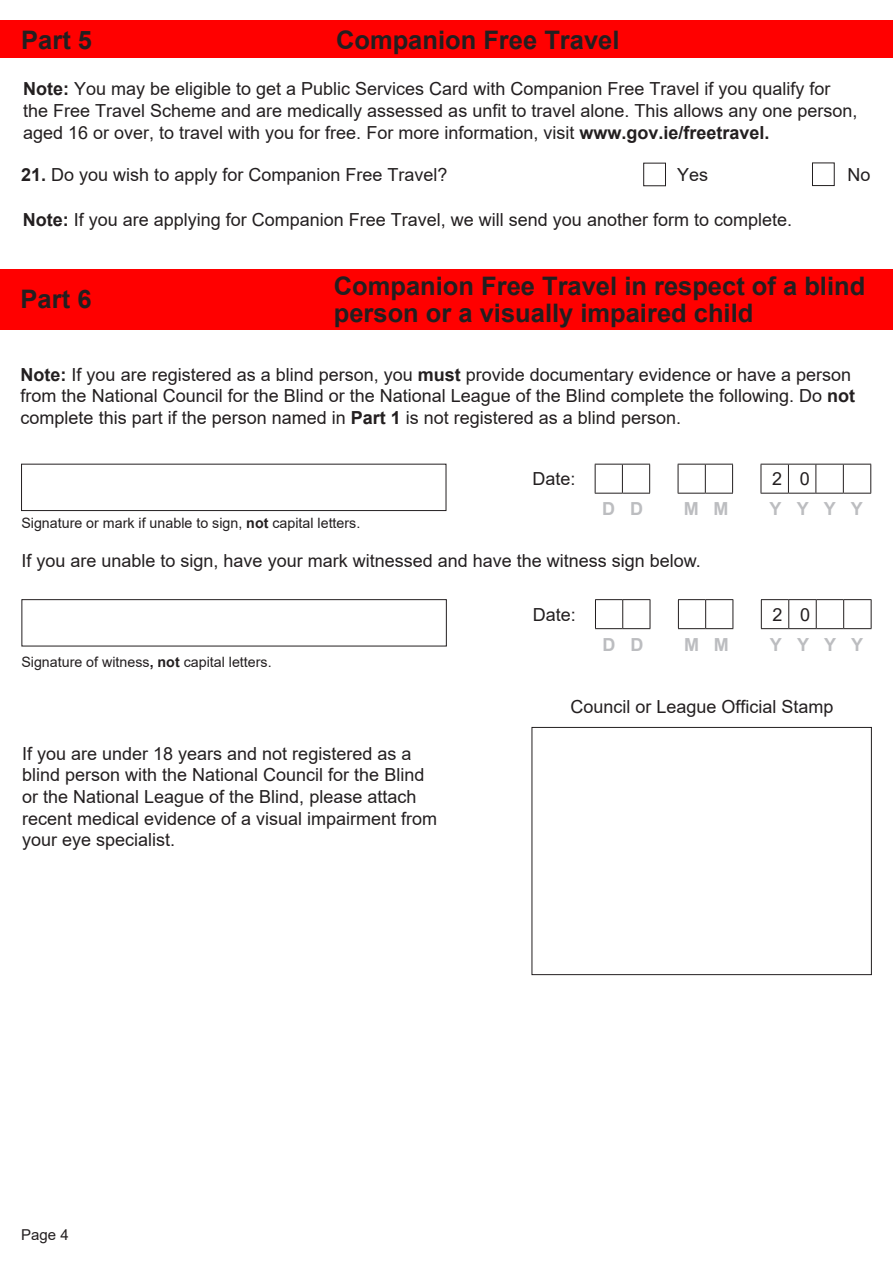
<style>
.page{position:relative;width:893px;height:1263px;background:#fff}
.page>*{position:absolute;margin:0;border:0;box-sizing:border-box;transform-origin:0 0}
.t1{font:700 25.5px/27px "Arial";color:#231f20}
.t2{font:18px/21.6px "Arial";color:#231f20}
.t3{font:700 18px "Arial";color:#bcbdc0}
.t4{font:15px "Arial";color:#231f20}
.t5{font:14.25px "Arial";color:#231f20}
.s1{font-weight:700}
</style>
<div class="page">
<div style="left:0;top:20px;width:319px;height:38px;background:#f00"></div>
<div style="left:319px;top:20px;width:574px;height:38px;background:#f00"></div>
<div style="left:812px;top:163px;width:23px;height:23px;border:1px solid #231f20"></div>
<div style="left:643px;top:163px;width:23px;height:23px;border:1px solid #231f20"></div>
<div style="left:0;top:269px;width:320px;height:61px;background:#f00"></div>
<div style="left:320px;top:269px;width:573px;height:61px;background:#f00"></div>
<div style="left:21px;top:464px;width:425px;height:47px;border:1px solid #231f20"></div>
<svg style="left:595px;top:464px;width:55px;height:30px"></svg>
<svg style="left:678px;top:464px;width:55px;height:30px"></svg>
<svg style="left:761px;top:464px;width:110px;height:30px"></svg>
<div style="left:532px;top:727px;width:340px;height:248px;border:1px solid #231f20"></div>
<div style="left:21px;top:599px;width:426px;height:47px;border:1px solid #231f20"></div>
<svg style="left:595px;top:599px;width:56px;height:30px"></svg>
<svg style="left:678px;top:599px;width:56px;height:30px"></svg>
<svg style="left:761px;top:599px;width:111px;height:30px"></svg>
<h1 class="t1" style="left:336px;top:29px;width:285px">Companion Free Travel</h1>
<h1 class="t1" style="left:21px;top:29px;width:72px">Part 5</h1>
<p class="t2" style="left:23px;top:80px;width:836px"><span class="s1">Note:</span> You may be eligible to get a Public Services Card with Companion Free Travel if you qualify for the Free Travel Scheme and are medically assessed as unfit to travel alone. This allows any one person, aged 16 or over, to travel with you for free. For more information, visit <span class="s1">www.gov.ie/freetravel.</span></p>
<p class="t2" style="left:21px;top:165px;width:428px"><span class="s1">21.</span> Do you wish to apply for Companion Free Travel?</p>
<p class="t2" style="left:23px;top:211px;width:771px"><span class="s1">Note:</span> If you are applying for Companion Free Travel, we will send you another form to complete.</p>
<p class="t2" style="left:677px;top:166px;width:33px">Yes</p>
<p class="t2" style="left:847px;top:165px;width:25px">No</p>
<h1 class="t1" style="left:21px;top:288px;width:72px">Part 6</h1>
<h1 class="t1" style="left:334px;top:275px;width:533px">Companion Free Travel in respect of a blind person or a visually impaired child</h1>
<p class="t2" style="left:21px;top:365px;width:836px"><span class="s1">Note:</span> If you are registered as a blind person, you <span class="s1">must</span> provide documentary evidence or have a person from the National Council for the Blind or the National League of the Blind complete the following. Do <span class="s1">not </span>complete this part if the person named in <span class="s1">Part 1</span> is not registered as a blind person.</p>
<p class="t5" style="left:21px;top:518px;width:340px">Signature or mark if unable to sign, <span class="s1">not</span> capital letters.</p>
<p class="t2" style="left:532px;top:470px;width:45px">Date:</p>
<p class="t2" style="left:772px;top:470px;width:39px">2 0</p>
<p class="t3" style="left:602px;top:502px;width:43px">D D</p>
<p class="t3" style="left:684px;top:502px;width:46px">M M</p>
<p class="t3" style="left:769px;top:502px;width:95px">Y Y Y Y</p>
<p class="t2" style="left:21px;top:552px;width:681px">If you are unable to sign, have your mark witnessed and have the witness sign below.</p>
<p class="t2" style="left:533px;top:605px;width:45px">Date:</p>
<p class="t3" style="left:602px;top:637px;width:43px">D D</p>
<p class="t3" style="left:684px;top:637px;width:46px">M M</p>
<p class="t3" style="left:770px;top:637px;width:95px">Y Y Y Y</p>
<p class="t2" style="left:772px;top:605px;width:39px">2 0</p>
<p class="t5" style="left:21px;top:657px;width:252px">Signature of witness<span class="s1">, not</span> capital letters.</p>
<p class="t2" style="left:22px;top:744px;width:417px">If you are under 18 years and not registered as a blind person with the National Council for the Blind or the National League of the Blind, please attach recent medical evidence of a visual impairment from your eye specialist.</p>
<p class="t2" style="left:570px;top:698px;width:265px">Council or League Official Stamp</p>
<p class="t4" style="left:21px;top:1229px;width:49px">Page 4</p>
</div>
